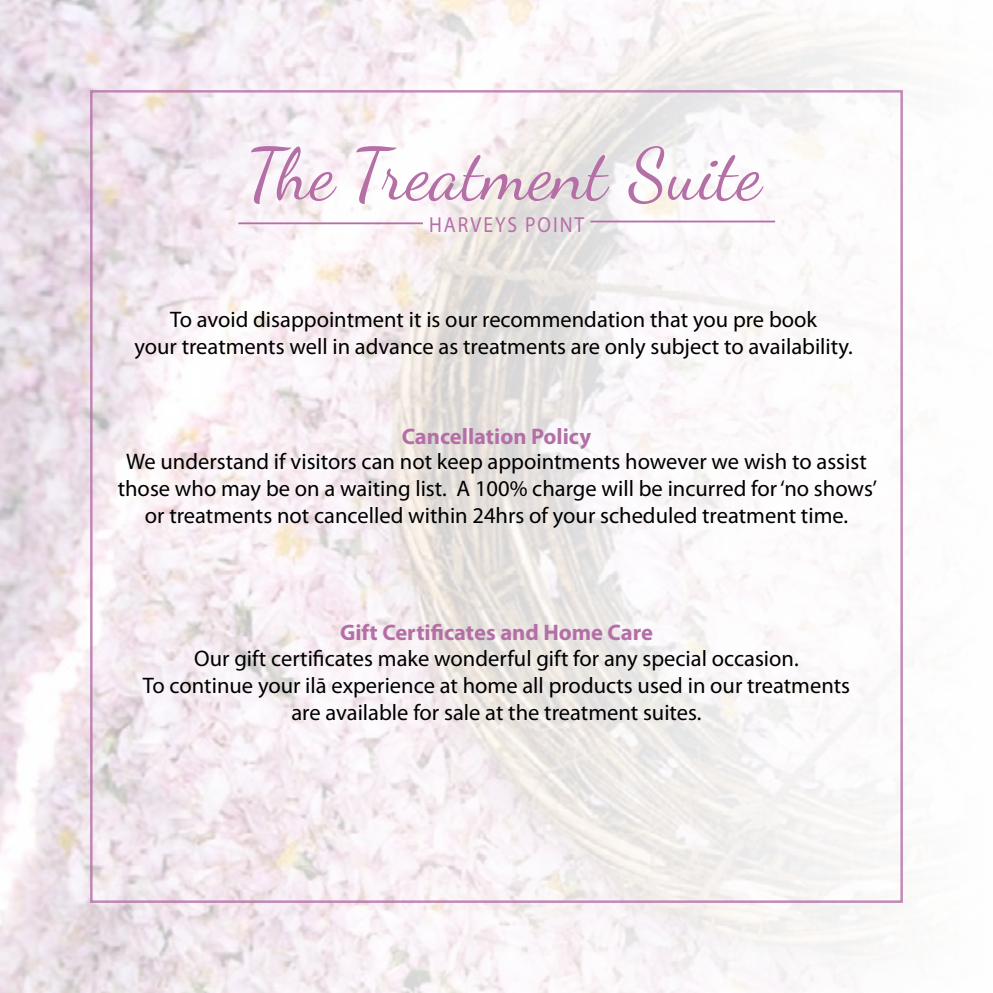
<style>
.page{position:relative;width:993px;height:993px;background:#fff}
.page>*{position:absolute;margin:0;border:0;box-sizing:border-box;transform-origin:0 0}
.t1{font:71.75px "Dancing Script OT";color:#b46fa6}
.t2{font:22.5px/27px "Myriad Pro";color:#000;text-align:center}
.t3{font:700 22.5px "Myriad Pro";color:#b46fa6}
.t4{font:21.75px "Myriad Pro";letter-spacing:.1em;color:#b46fa6;scale:.9 1}
</style>
<div class="page">
<img style="left:0;top:0;width:903px;height:992px">
<hr style="left:238px;top:222px;width:185px;height:2px;background:#b46fa6">
<hr style="left:590px;top:220px;width:184px;height:2px;background:#b46fa6">
<h1 class="t1" style="left:251px;top:132px;width:513px">The Treatment Suite</h1>
<p class="t4" style="left:429px;top:212px;width:174px">HARVEYS POINT</p>
<p class="t2" style="left:134px;top:305px;width:719px">To avoid disappointment it is our recommendation that you pre book<br>your treatments well in advance as treatments are only subject to availability.</p>
<p class="t3" style="left:401px;top:421px;width:191px">Cancellation Policy</p>
<p class="t2" style="left:118px;top:448px;width:760px">We understand if visitors can not keep appointments however we wish to assist those who may be on a waiting list. A 100% charge will be incurred for ‘no shows’ or treatments not cancelled within 24hrs of your scheduled treatment time.</p>
<p class="t3" style="left:340px;top:618px;width:314px">Gift Certificates and Home Care</p>
<p class="t2" style="left:143px;top:644px;width:708px">Our gift certificates make wonderful gift for any special occasion.<br>To continue your ilā experience at home all products used in our treatments are available for sale at the treatment suites.</p>
</div>
